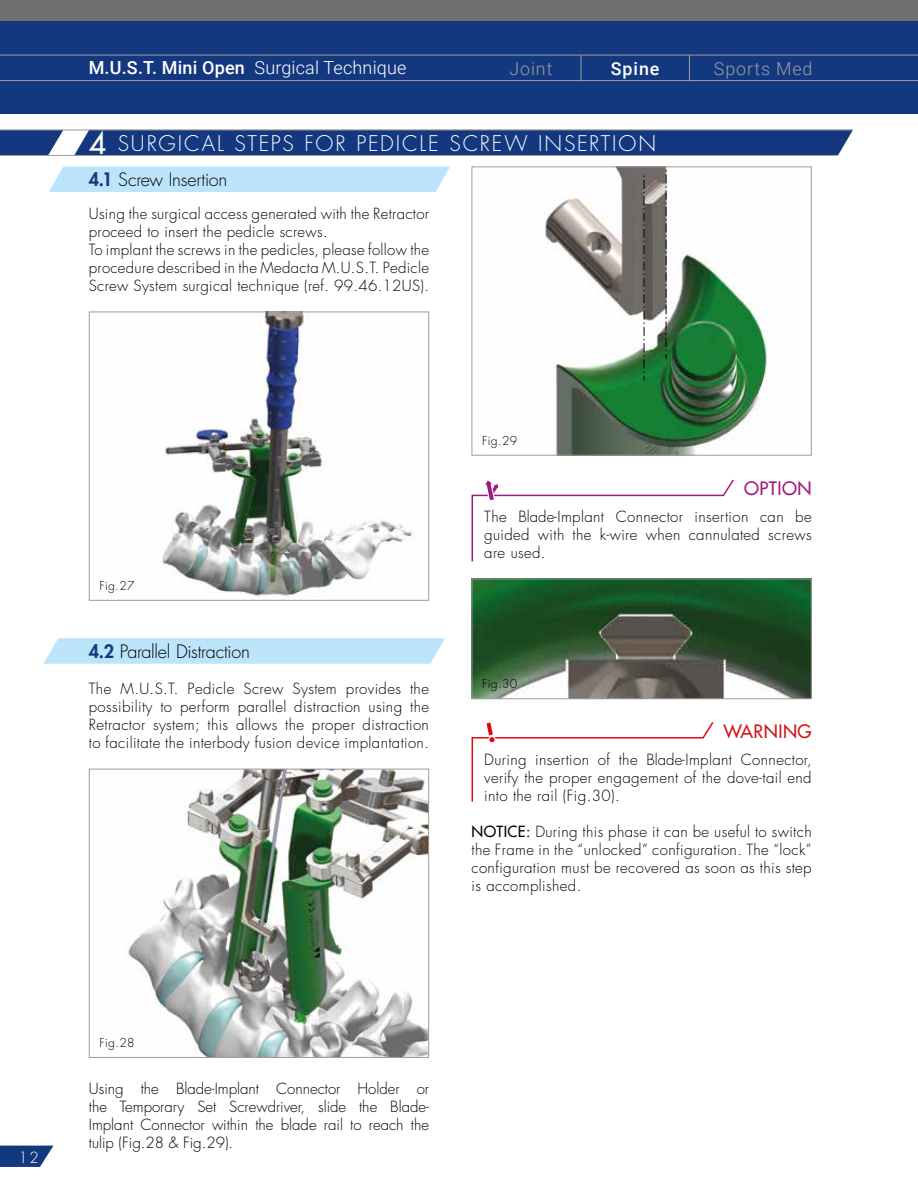
<style>
.page{position:relative;width:918px;height:1188px;background:#fff}
.page>*{position:absolute;margin:0;border:0;box-sizing:border-box;transform-origin:0 0}
.t1{font:300 21px "Futura Std";letter-spacing:.09em;color:#fff}
.t2{font:300 18px "Futura Std";letter-spacing:-.015em;color:#000}
.t3{font:300 18px "Roboto";letter-spacing:.01em;color:#fff}
.t4{font:500 18px "Futura Std";letter-spacing:.025em;color:#cd171a}
.t5{font:500 18px "Futura Std";letter-spacing:.025em;color:#a01881}
.t6{font:300 17.85px "Roboto";letter-spacing:.05em;color:#9d9d9c}
.t7{font:500 17.85px "Roboto";letter-spacing:.05em;color:#fff}
.t8{font:300 15px/18px "Futura Std";letter-spacing:.02em;color:#000;text-align:justify}
.t9{font:300 15px "Futura Std";color:#fff}
.t10{font:300 12px "Futura Std";letter-spacing:.025em;color:#000}
.s1{font-weight:500}
.s2{font-weight:500;font-size:30px}
.s3{font-weight:800;color:#14387f}
</style>
<div class="page">
<svg style="left:0;top:1146px;width:54px;height:21px"></svg>
<div style="left:0;top:20px;width:918px;height:93px;background:#14387f"></div>
<div style="left:0;top:0;width:918px;height:20px;background:#706f6f"></div>
<hr style="left:0;top:55px;width:918px;height:1px;background:#9d9d9c">
<hr style="left:0;top:80px;width:918px;height:1px;background:#9d9d9c">
<svg style="left:581px;top:55px;width:1px;height:25px"></svg>
<svg style="left:689px;top:56px;width:1px;height:24px"></svg>
<svg style="left:44px;top:638px;width:401px;height:26px"></svg>
<svg style="left:49px;top:166px;width:401px;height:26px"></svg>
<img style="left:162px;top:314px;width:252px;height:283px">
<div style="left:89px;top:312px;width:340px;height:289px;border:1px solid #9d9d9c"></div>
<img style="left:128px;top:771px;width:299px;height:285px">
<div style="left:89px;top:769px;width:340px;height:289px;border:1px solid #9d9d9c"></div>
<div style="left:74px;top:131px;width:779px;height:24px;background:#14387f"></div>
<svg style="left:0;top:131px;width:63px;height:24px"></svg>
<hr style="left:0;top:130px;width:853px;height:1px;background:#9d9d9c">
<hr style="left:0;top:155px;width:838px;height:1px;background:#9d9d9c">
<img style="left:544px;top:168px;width:224px;height:286px">
<svg style="left:644px;top:175px;width:1px;height:205px"></svg>
<svg style="left:666px;top:170px;width:1px;height:189px"></svg>
<div style="left:472px;top:166px;width:340px;height:290px;border:1px solid #9d9d9c"></div>
<img style="left:474px;top:581px;width:336px;height:116px">
<div style="left:472px;top:579px;width:340px;height:120px;border:1px solid #9d9d9c"></div>
<svg style="left:471px;top:722px;width:243px;height:80px"></svg>
<svg style="left:471px;top:479px;width:263px;height:83px"></svg>
<p class="t3" style="left:89px;top:55px;width:319px"><span class="s1">M.U.S.T. Mini Open</span> Surgical Technique</p>
<p class="t6" style="left:509px;top:56px;width:44px">Joint</p>
<p class="t7" style="left:611px;top:56px;width:50px">Spine</p>
<p class="t6" style="left:714px;top:56px;width:100px">Sports Med</p>
<h1 class="t1" style="left:89px;top:131px;width:569px"><span class="s2">4</span> SURGICAL STEPS FOR PEDICLE SCREW INSERTION</h1>
<h1 class="t1" style="left:143px;top:132px;width:175px">INTRODUCTION</h1>
<p class="t2" style="left:89px;top:168px;width:140px"><span class="s3">4.1</span> Screw Insertion</p>
<p class="t8" style="left:89px;top:205px;width:342px;text-align:left">Using the surgical access generated with the Retractor proceed to insert the pedicle screws.<br>To implant the screws in the pedicles, please follow the procedure described in the Medacta M.U.S.T. Pedicle Screw System surgical technique (ref. 99.46.12US).</p>
<p class="t10" style="left:99px;top:579px;width:37px">Fig.27</p>
<p class="t2" style="left:89px;top:640px;width:163px"><span class="s3">4.2</span> Parallel Distraction</p>
<p class="t8" style="left:89px;top:680px;width:342px">The M.U.S.T. Pedicle Screw System provides the possibility to perform parallel distraction using the Retractor system; this allows the proper distraction to facilitate the interbody fusion device implantation.</p>
<p class="t10" style="left:482px;top:433px;width:37px">Fig.29</p>
<p class="t5" style="left:744px;top:477px;width:69px">OPTION</p>
<p class="t8" style="left:484px;top:508px;width:329px">The Blade-Implant Connector insertion can be guided with the k-wire when cannulated screws are used.</p>
<p class="t10" style="left:482px;top:676px;width:37px">Fig.30</p>
<p class="t4" style="left:723px;top:720px;width:90px">WARNING</p>
<p class="t8" style="left:484px;top:751px;width:329px">During insertion of the Blade-Implant Connector, verify the proper engagement of the dove-tail end into the rail (Fig.30).</p>
<p class="t8" style="left:472px;top:823px;width:342px"><span class="s1">NOTICE:</span> During this phase it can be useful to switch the Frame in the “unlocked” configuration. The “lock” configuration must be recovered as soon as this step is accomplished.</p>
<p class="t9" style="left:19px;top:1148px;width:22px">12</p>
<p class="t10" style="left:99px;top:1036px;width:37px">Fig.28</p>
<p class="t8" style="left:89px;top:1080px;width:342px">Using the Blade-Implant Connector Holder or the Temporary Set Screwdriver, slide the Blade-Implant Connector within the blade rail to reach the tulip (Fig.28 &amp; Fig.29).</p>
</div>
